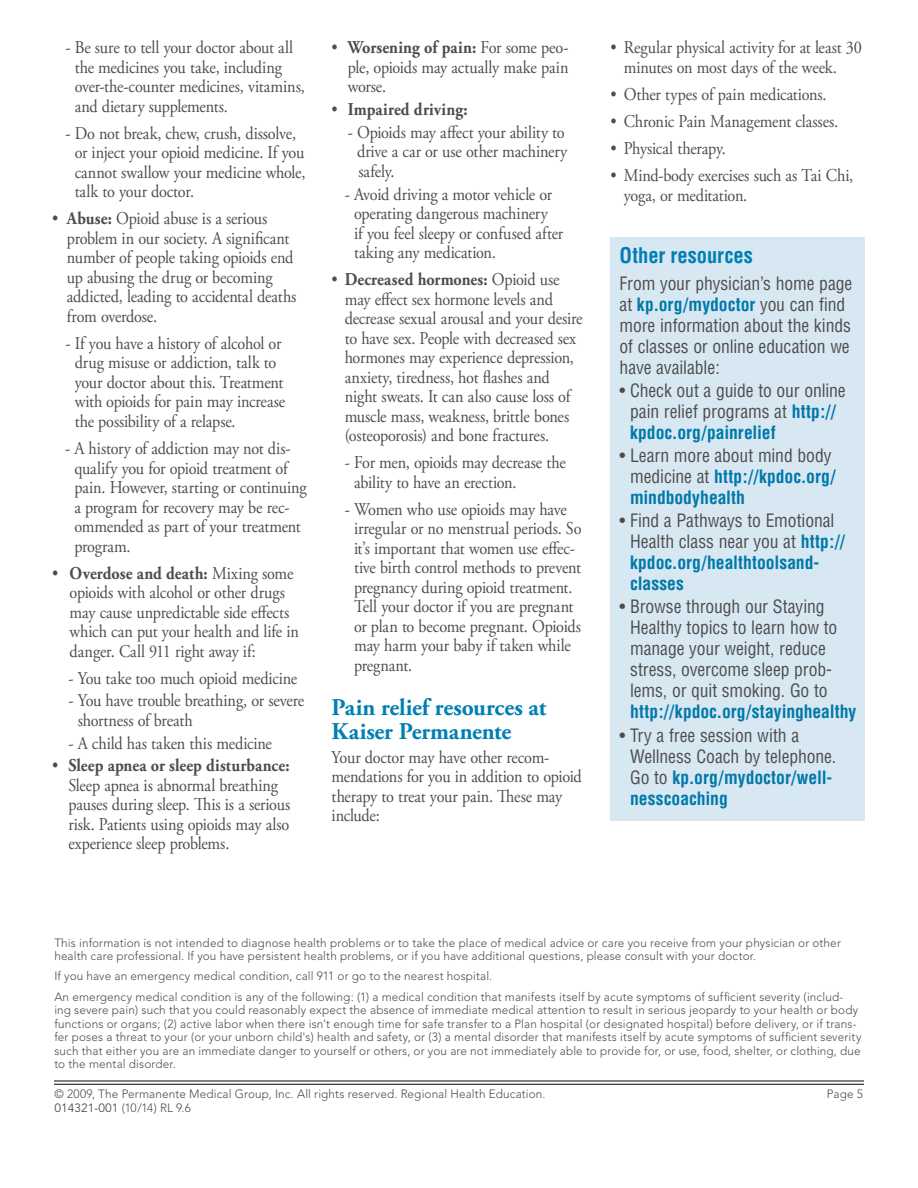
<style>
.page{position:relative;width:918px;height:1188px;background:#fff}
.page>*{position:absolute;margin:0;border:0;box-sizing:border-box;transform-origin:0 0}
.HEAD_3{font:700 24px/24px "Adobe Garamond Pro";letter-spacing:-.01em;color:#007fb3}
.RESOURCE_HEAD{font:700 condensed 21px "Helvetica";color:#007fb3}
.TEXT{font:18px/19.5px "Adobe Garamond Pro";letter-spacing:-.01em;color:#4d4d4f;scale:.9 1}
.RESOURCE_TEXT{font:condensed 18px/21px "Helvetica";letter-spacing:-.005em;color:#4d4d4f}
.BULLET_LIST{font:18px/19.5px "Adobe Garamond Pro";letter-spacing:-.01em;color:#4d4d4f;scale:.9 1}
.BULLET_LIST-2{font:700 18px "Adobe Garamond Pro";letter-spacing:.01em;color:#4d4d4f;scale:.9 1}
.INDICIA{font:300 12px/13.5px "Avenir";letter-spacing:.01em;color:#4d4d4f}
.s1{font-weight:700}
.s2{font-weight:400}
.s3{font-weight:700;color:#0078a9}
</style>
<div class="page">
<div style="left:611px;top:238px;width:254px;height:583px;background:#d8e8f2"></div>
<hr style="left:54px;top:1081px;width:810px;height:1px;background:#000">
<hr style="left:54px;top:1084px;width:810px;height:1px;background:#000">
<p class="TEXT" style="left:75px;top:38px;width:257px;text-indent:-9px">- Be sure to tell your doctor about all the medicines you take, including over-the-counter medicines, vitamins, and dietary supplements.</p>
<p class="TEXT" style="left:75px;top:124px;width:258px;text-indent:-9px">- Do not break, chew, crush, dissolve, or inject your opioid medicine. If you cannot swallow your medicine whole, talk to your doctor.</p>
<p class="TEXT" style="left:67px;top:210px;width:257px;text-indent:-15px">• <span class="s1">Abuse:</span> Opioid abuse is a serious problem in our society. A significant number of people taking opioids end up abusing the drug or becoming addicted, leading to accidental deaths from overdose.</p>
<p class="TEXT" style="left:75px;top:334px;width:235px;text-indent:-9px">- If you have a history of alcohol or drug misuse or addiction, talk to your doctor about this. Treatment with opioids for pain may increase the possibility of a relapse.</p>
<p class="TEXT" style="left:74px;top:439px;width:260px;text-indent:-9px">- A history of addiction may not dis&shy;qualify you for opioid treatment of pain. However, starting or continuing a program for recovery may be rec&shy;ommended as part of your treatment program.</p>
<p class="TEXT" style="left:70px;top:564px;width:256px;text-indent:-17px">• <span class="s1">Overdose and death:</span> Mixing some opioids with alcohol or other drugs may cause unpredictable side effects which can put your health and life in danger. Call 911 right away if:</p>
<p class="BULLET_LIST" style="left:68px;top:669px;width:256px">- You take too much opioid medicine</p>
<p class="BULLET_LIST" style="left:78px;top:692px;width:253px;text-indent:-9px">- You have trouble breathing, or severe shortness of breath</p>
<p class="BULLET_LIST" style="left:68px;top:734px;width:228px">- A child has taken this medicine</p>
<p class="BULLET_LIST" style="left:68px;top:757px;width:248px;text-indent:-16px">• <span class="s1">Sleep apnea or sleep disturbance:<br></span>Sleep apnea is abnormal breathing pauses during sleep. This is a serious risk. Patients using opioids may also experience sleep problems.</p>
<p class="BULLET_LIST" style="left:348px;top:38px;width:247px;text-align:justify;text-indent:-16px">• <span class="s1">Worsening of pain:</span> For some peo&shy;ple, opioids may actually make pain worse.</p>
<p class="BULLET_LIST-2" style="left:332px;top:99px;width:153px"><span class="s2">•</span> Impaired driving:</p>
<p class="BULLET_LIST" style="left:357px;top:123px;width:235px;text-indent:-9px">- Opioids may affect your ability to drive a car or use other machinery safely.</p>
<p class="TEXT" style="left:354px;top:185px;width:234px;text-indent:-9px">- Avoid driving a motor vehicle or operating dangerous machinery<br>if you feel sleepy or confused after taking any medication.</p>
<p class="TEXT" style="left:345px;top:270px;width:266px;text-indent:-13px">• <span class="s1">Decreased hormones:</span> Opioid use may effect sex hormone levels and decrease sexual arousal and your desire to have sex. People with decreased sex hormones may experience depression, anxiety, tiredness, hot flashes and night sweats. It can also cause loss of muscle mass, weakness, brittle bones (osteoporosis) and bone fractures.</p>
<p class="TEXT" style="left:354px;top:453px;width:237px;text-indent:-9px">- For men, opioids may decrease the ability to have an erection.</p>
<p class="TEXT" style="left:354px;top:500px;width:254px;text-indent:-9px">- Women who use opioids may have irregular or no menstrual periods. So it’s important that women use effec&shy;tive birth control methods to prevent pregnancy during opioid treatment.<br>Tell your doctor if you are pregnant or plan to become pregnant. Opioids may harm your baby if taken while pregnant.</p>
<p class="HEAD_3" style="left:332px;top:696px;width:216px">Pain relief resources at<br>Kaiser Permanente</p>
<p class="TEXT" style="left:332px;top:748px;width:280px">Your doctor may have other recom&shy;mendations for you in addition to opioid therapy to treat your pain. These may include:</p>
<p class="TEXT" style="left:624px;top:39px;width:266px;text-indent:-13px">• Regular physical activity for at least 30 minutes on most days of the week.</p>
<p class="TEXT" style="left:611px;top:85px;width:242px">• Other types of pain medications.</p>
<p class="TEXT" style="left:611px;top:112px;width:254px">• Chronic Pain Management classes.</p>
<p class="TEXT" style="left:611px;top:139px;width:130px">• Physical therapy.</p>
<p class="TEXT" style="left:624px;top:166px;width:256px;text-indent:-13px">• Mind-body exercises such as Tai Chi, yoga, or meditation.</p>
<p class="RESOURCE_HEAD" style="left:620px;top:243px;width:135px">Other resources</p>
<p class="RESOURCE_TEXT" style="left:620px;top:273px;width:234px">From your physician’s home page at <span class="s3">kp.org/mydoctor</span> you can find more information about the kinds of classes or online education we have available:</p>
<p class="RESOURCE_TEXT" style="left:630px;top:380px;width:217px;text-indent:-11px">• Check out a guide to our online pain relief programs at <span class="s3">http:// kpdoc.org/painrelief</span></p>
<p class="RESOURCE_TEXT" style="left:630px;top:445px;width:207px;text-indent:-11px">• Learn more about mind body medicine at <span class="s3">http://kpdoc.org/ mindbodyhealth</span></p>
<p class="RESOURCE_TEXT" style="left:630px;top:510px;width:216px;text-indent:-11px">• Find a Pathways to Emotional<br>Health class near you at <span class="s3">http:// kpdoc.org/healthtoolsand&shy;classes</span></p>
<p class="RESOURCE_TEXT" style="left:630px;top:596px;width:228px;text-indent:-11px">• Browse through our Staying<br>Healthy topics to learn how to manage your weight, reduce stress, overcome sleep prob&shy;lems, or quit smoking. Go to <span class="s3">http://kpdoc.org/stayinghealthy</span></p>
<p class="RESOURCE_TEXT" style="left:630px;top:724px;width:208px;text-indent:-11px">• Try a free session with a<br>Wellness Coach by telephone.<br>Go to <span class="s3">kp.org/mydoctor/well&shy;nesscoaching</span></p>
<p class="INDICIA" style="left:54px;top:936px;width:788px">This information is not intended to diagnose health problems or to take the place of medical advice or care you receive from your physician or other health care professional. If you have persistent health problems, or if you have additional questions, please consult with your doctor.</p>
<p class="INDICIA" style="left:54px;top:970px;width:440px">If you have an emergency medical condition, call 911 or go to the nearest hospital.</p>
<p class="INDICIA" style="left:54px;top:990px;width:809px">An emergency medical condition is any of the following: (1) a medical condition that manifests itself by acute symptoms of sufficient severity (includ&shy;ing severe pain) such that you could reasonably expect the absence of immediate medical attention to result in serious jeopardy to your health or body functions or organs; (2) active labor when there isn't enough time for safe transfer to a Plan hospital (or designated hospital) before delivery, or if trans&shy;fer poses a threat to your (or your unborn child's) health and safety, or (3) a mental disorder that manifests itself by acute symptoms of sufficient severity such that either you are an immediate danger to yourself or others, or you are not immediately able to provide for, or use, food, shelter, or clothing, due to the mental disorder.</p>
<p class="INDICIA" style="left:54px;top:1087px;width:493px">© 2009, The Permanente Medical Group, Inc. All rights reserved. Regional Health Education.</p>
<p class="INDICIA" style="left:827px;top:1087px;width:38px">Page 5</p>
<p class="INDICIA" style="left:54px;top:1101px;width:138px"><span class="s2">014321-001</span> (10/14) RL 9.6</p>
</div>
